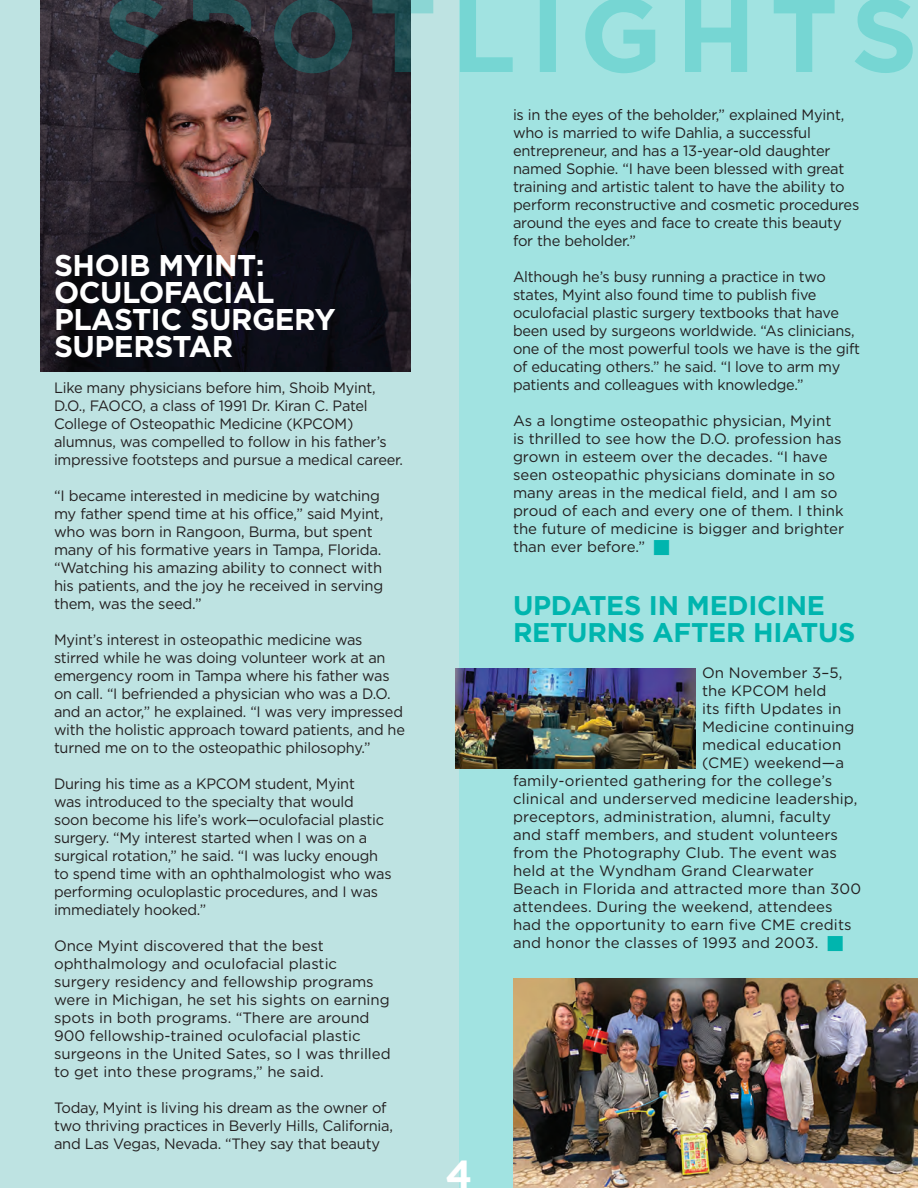
<style>
.page{position:relative;width:918px;height:1188px;background:#fff}
.page>*{position:absolute;margin:0;border:0;box-sizing:border-box;transform-origin:0 0}
.t1{font:700 39px "Gotham";color:#fff}
.t2{font:700 30px/27px "Gotham";letter-spacing:-.015em;color:#fff}
.t3{font:700 27px/27px "Gotham";letter-spacing:-.01em;color:#00b5ae}
.t4{font:15px/18px "Gotham";letter-spacing:-.015em;color:#231f20}
.t5{font:15px "Gotham";letter-spacing:.01em;color:#231f20}
</style>
<div class="page">
<div style="left:0;top:0;width:459px;height:1188px;background:#bee3e2"></div>
<div style="left:459px;top:0;width:459px;height:1188px;background:#a1e3e1"></div>
<img style="left:40px;top:0;width:370px;height:372px">
<svg style="left:307px;top:0;width:606px;height:73px"></svg>
<img style="left:107px;top:0;width:200px;height:192px">
<img style="left:513px;top:978px;width:405px;height:210px">
<img style="left:455px;top:668px;width:240px;height:101px">
<h2 class="t2" style="left:54px;top:251px;width:283px">SHOIB MYINT:<br>OCULOFACIAL<br>PLASTIC SURGERY<br>SUPERSTAR</h2>
<p class="t4" style="left:54px;top:378px;width:351px">Like many physicians before him, Shoib Myint, D.O., FAOCO, a class of 1991 Dr. Kiran C. Patel College of Osteopathic Medicine (KPCOM) alumnus, was compelled to follow in his father’s impressive footsteps and pursue a medical career.</p>
<p class="t4" style="left:54px;top:486px;width:331px">“I became interested in medicine by watching my father spend time at his office,” said Myint, who was born in Rangoon, Burma, but spent many of his formative years in Tampa, Florida. “Watching his amazing ability to connect with his patients, and the joy he received in serving them, was the seed.”</p>
<p class="t4" style="left:54px;top:630px;width:352px">Myint’s interest in osteopathic medicine was stirred while he was doing volunteer work at an emergency room in Tampa where his father was on call. “I befriended a physician who was a D.O. and an actor,” he explained. “I was very impressed with the holistic approach toward patients, and he turned me on to the osteopathic philosophy.”</p>
<p class="t4" style="left:54px;top:774px;width:339px">During his time as a KPCOM student, Myint<br>was introduced to the specialty that would soon become his life’s work—oculofacial plastic surgery. “My interest started when I was on a surgical rotation,” he said. “I was lucky enough to spend time with an ophthalmologist who was performing oculoplastic procedures, and I was immediately hooked.”</p>
<p class="t4" style="left:54px;top:936px;width:338px">Once Myint discovered that the best ophthalmology and oculofacial plastic surgery residency and fellowship programs were in Michigan, he set his sights on earning spots in both programs. “There are around 900 fellowship-trained oculofacial plastic surgeons in the United Sates, so I was thrilled to get into these programs,” he said.</p>
<p class="t4" style="left:54px;top:1098px;width:341px">Today, Myint is living his dream as the owner of two thriving practices in Beverly Hills, California, and Las Vegas, Nevada. “They say that beauty</p>
<h1 class="t1" style="left:446px;top:1148px;width:28px">4</h1>
<p class="t4" style="left:513px;top:105px;width:348px">is in the eyes of the beholder,” explained Myint, who is married to wife Dahlia, a successful entrepreneur, and has a 13-year-old daughter named Sophie. “I have been blessed with great training and artistic talent to have the ability to perform reconstructive and cosmetic procedures around the eyes and face to create this beauty for the beholder.”</p>
<p class="t4" style="left:513px;top:267px;width:349px">Although he’s busy running a practice in two states, Myint also found time to publish five oculofacial plastic surgery textbooks that have been used by surgeons worldwide. “As clinicians, one of the most powerful tools we have is the gift of educating others.” he said. “I love to arm my patients and colleagues with knowledge.”</p>
<p class="t4" style="left:513px;top:411px;width:333px">As a longtime osteopathic physician, Myint is thrilled to see how the D.O. profession has grown in esteem over the decades. “I have seen osteopathic physicians dominate in so many areas in the medical field, and I am so proud of each and every one of them. I think the future of medicine is bigger and brighter than ever before.”</p>
<h3 class="t3" style="left:513px;top:592px;width:344px">UPDATES IN MEDICINE<br>RETURNS AFTER HIATUS</h3>
<p class="t5" style="left:702px;top:663px;width:142px">On November 3–5,</p>
<p class="t5" style="left:702px;top:681px;width:126px">the KPCOM held</p>
<p class="t5" style="left:702px;top:699px;width:141px">its fifth Updates in</p>
<p class="t5" style="left:702px;top:717px;width:154px">Medicine continuing</p>
<p class="t5" style="left:702px;top:735px;width:141px">medical education</p>
<p class="t5" style="left:702px;top:753px;width:144px">(CME) weekend—a</p>
<p class="t5" style="left:513px;top:771px;width:321px">family-oriented gathering for the college’s</p>
<p class="t5" style="left:513px;top:789px;width:346px">clinical and underserved medicine leadership,</p>
<p class="t5" style="left:513px;top:807px;width:320px">preceptors, administration, alumni, faculty</p>
<p class="t5" style="left:513px;top:825px;width:327px">and staff members, and student volunteers</p>
<p class="t5" style="left:513px;top:843px;width:325px">from the Photography Club. The event was</p>
<p class="t5" style="left:513px;top:861px;width:302px">held at the Wyndham Grand Clearwater</p>
<p class="t5" style="left:513px;top:879px;width:350px">Beach in Florida and attracted more than 300</p>
<p class="t5" style="left:513px;top:897px;width:321px">attendees. During the weekend, attendees</p>
<p class="t5" style="left:513px;top:915px;width:340px">had the opportunity to earn five CME credits</p>
<p class="t5" style="left:513px;top:933px;width:307px">and honor the classes of 1993 and 2003.</p>
</div>
